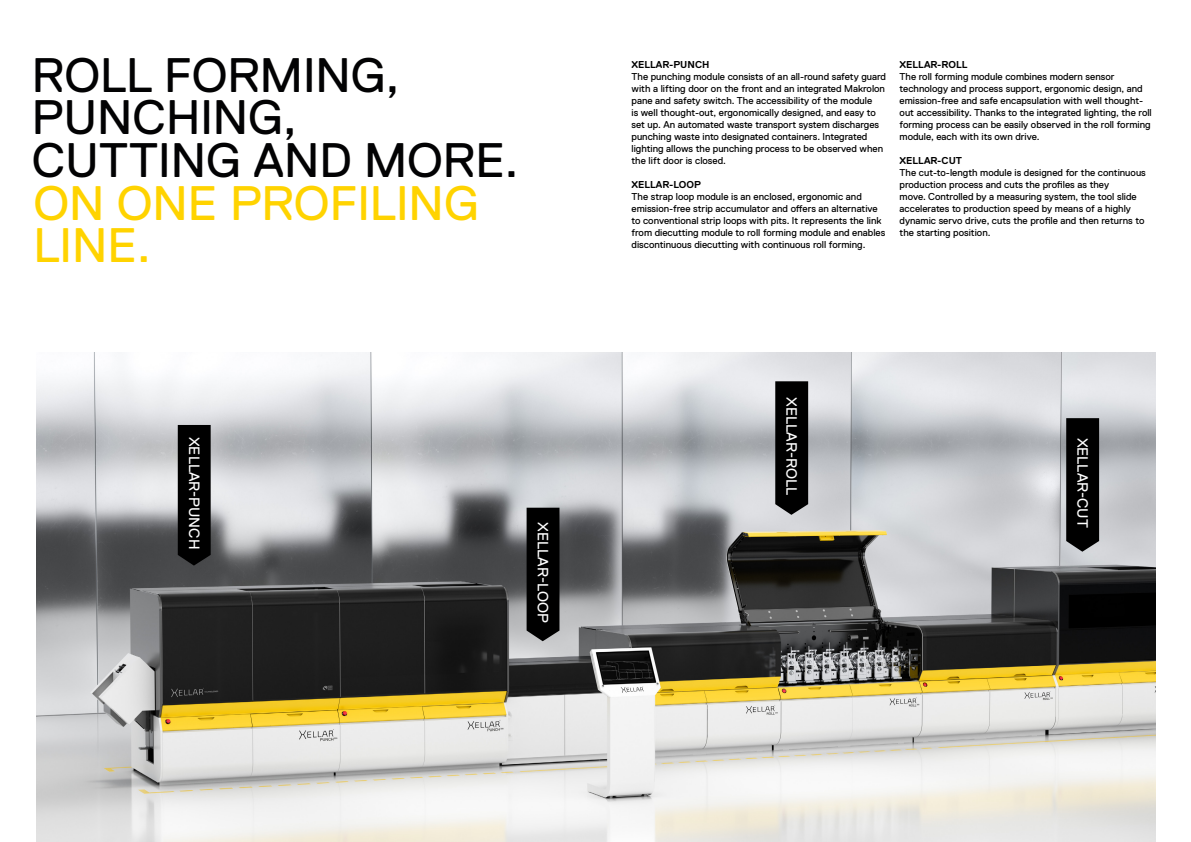
<style>
.page{position:relative;width:1191px;height:842px;background:#fff}
.page>*{position:absolute;margin:0;border:0;box-sizing:border-box;transform-origin:0 0}
.t1{font:48.4px/42.5px "Replica LL";color:#020203}
.t2{font:48.4px/42.5px "Replica LL";color:#ffd300}
.t3{font:14.9px "Replica LL";color:#fff}
.t4{font:10px/12px "Replica LL";color:#000}
.t5{font:700 10px "Replica LL";color:#000}
</style>
<div class="page">
<img style="left:36px;top:353px;width:1119px;height:489px">
<svg style="left:178px;top:425px;width:33px;height:141px"></svg>
<div style="left:526px;top:508px;width:33px;height:133px;background:#000"></div>
<svg style="left:775px;top:381px;width:33px;height:134px"></svg>
<svg style="left:1066px;top:418px;width:33px;height:134px"></svg>
<h1 class="t1" style="left:32px;top:54px;width:488px">ROLL FORMING,<br>PUNCHING,<br>CUTTING AND MORE.</h1>
<h1 class="t2" style="left:33px;top:182px;width:447px">ON ONE PROFILING<br>LINE.</h1>
<h2 class="t3" style="left:202px;top:437px;width:114px;rotate:90deg">XELLAR-PUNCH</h2>
<h2 class="t3" style="left:551px;top:522px;width:102px;rotate:90deg">XELLAR-LOOP</h2>
<p class="t5" style="left:631px;top:59px;width:79px">XELLAR-PUNCH</p>
<p class="t4" style="left:631px;top:70px;width:256px">The punching module consists of an all-round safety guard with a lifting door on the front and an integrated Makrolon pane and safety switch. The accessibility of the module<br>is well thought-out, ergonomically designed, and easy to set up. An automated waste transport system discharges punching waste into designated containers. Integrated lighting allows the punching process to be observed when the lift door is closed.</p>
<p class="t5" style="left:631px;top:179px;width:71px">XELLAR-LOOP</p>
<p class="t4" style="left:631px;top:190px;width:255px">The strap loop module is an enclosed, ergonomic and emission-free strip accumulator and offers an alternative to conventional strip loops with pits. It represents the link from diecutting module to roll forming module and enables discontinuous diecutting with continuous roll forming.</p>
<p class="t5" style="left:899px;top:59px;width:69px">XELLAR-ROLL</p>
<p class="t4" style="left:899px;top:70px;width:254px">The roll forming module combines modern sensor technology and process support, ergonomic design, and emission-free and safe encapsulation with well thought&shy;out accessibility. Thanks to the integrated lighting, the roll forming process can be easily observed in the roll forming module, each with its own drive.</p>
<p class="t5" style="left:899px;top:155px;width:64px">XELLAR-CUT</p>
<p class="t4" style="left:899px;top:166px;width:248px">The cut-to-length module is designed for the continuous production process and cuts the profiles as they<br>move. Controlled by a measuring system, the tool slide accelerates to production speed by means of a highly dynamic servo drive, cuts the profile and then returns to the starting position.</p>
<h2 class="t3" style="left:800px;top:397px;width:99px;rotate:90deg">XELLAR-ROLL</h2>
<h2 class="t3" style="left:1091px;top:438px;width:92px;rotate:90deg">XELLAR-CUT</h2>
</div>
